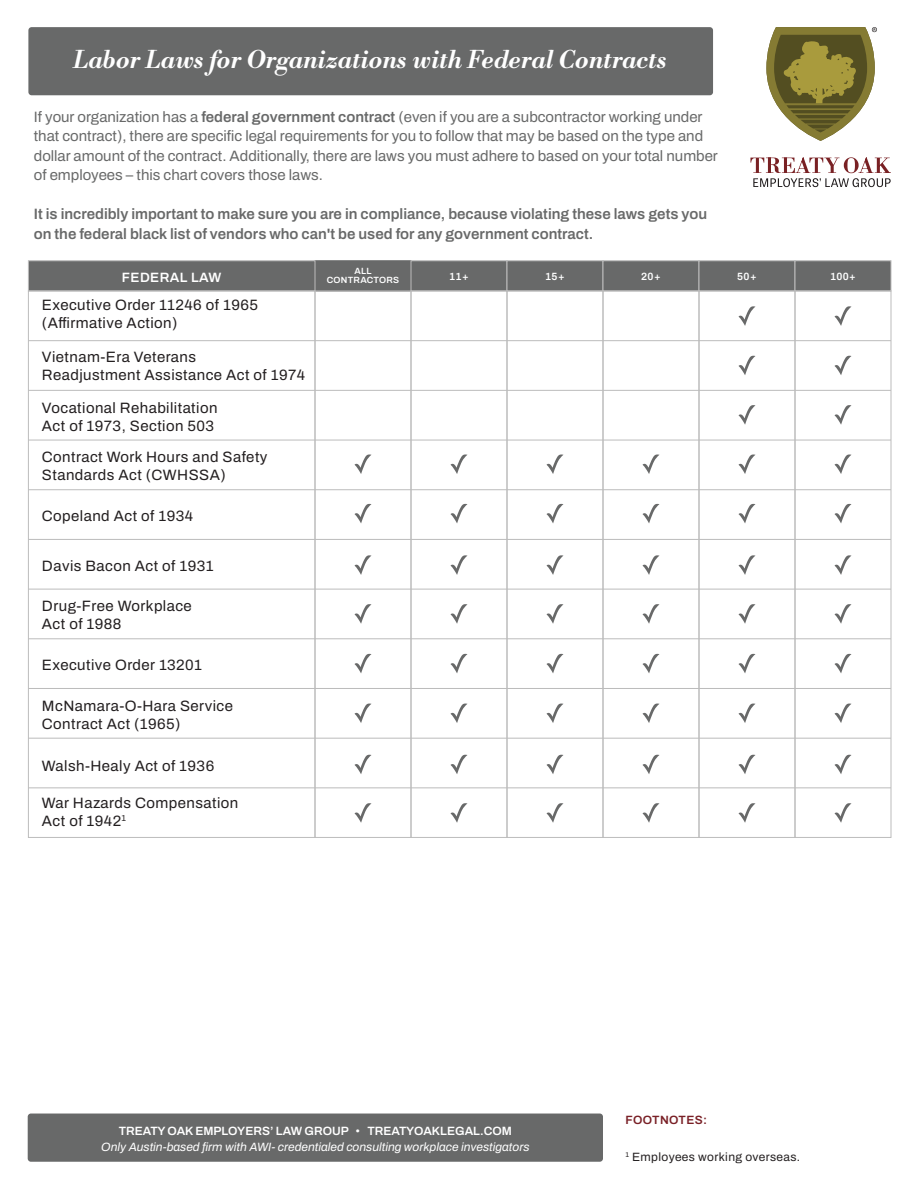
<style>
.page{position:relative;width:918px;height:1188px;background:#fff}
.page>*{position:absolute;margin:0;border:0;box-sizing:border-box;transform-origin:0 0}
.t1{font:italic 700 24px "Libre Bodoni";letter-spacing:.01em;color:#fff}
.t2{font:15px/18px "Archivo";letter-spacing:.03em;color:#231f20}
.t3{font:15px/19.5px "Archivo";color:#686969}
.t4{font:600 15px/19.5px "Archivo";color:#686969}
.t5{font:600 13.5px "Archivo";letter-spacing:.03em;color:#fff}
.t6{font:italic 12px/16.5px "Archivo";color:#fff;text-align:center}
.t7{font:12px "Archivo";letter-spacing:.03em;color:#231f20}
.t8{font:600 12px "Archivo";letter-spacing:.03em;color:#792026}
.t9{font:600 10.5px "Archivo";letter-spacing:.03em;color:#fff}
.t10{font:600 9px/9px "Archivo";letter-spacing:.03em;color:#fff;text-align:center}
.s1{font-weight:600}
.s2{font-weight:600;font-style:normal}
.s3{font-style:normal}
</style>
<div class="page">
<div style="left:28px;top:1114px;width:575px;height:48px;background:#686969;border-radius:3px"></div>
<svg style="left:750px;top:157px;width:141px;height:30px"></svg>
<svg style="left:766px;top:27px;width:111px;height:114px"></svg>
<div style="left:28px;top:27px;width:685px;height:68px;background:#686969;border-radius:3px"></div>
<div style="left:315px;top:260px;width:96px;height:31px;background:#686969;border:1px solid #686969"></div>
<div style="left:411px;top:260px;width:96px;height:31px;background:#686969;border:1px solid #bcbcbc"></div>
<div style="left:507px;top:260px;width:96px;height:31px;background:#686969;border:1px solid #bcbcbc"></div>
<div style="left:603px;top:260px;width:96px;height:31px;background:#686969;border:1px solid #bcbcbc"></div>
<div style="left:699px;top:260px;width:96px;height:31px;background:#686969;border:1px solid #bcbcbc"></div>
<div style="left:795px;top:260px;width:96px;height:31px;background:#686969;border:1px solid #bcbcbc"></div>
<div style="left:315px;top:291px;width:96px;height:547px;border:1px solid #bcbcbc"></div>
<div style="left:411px;top:291px;width:96px;height:547px;border:1px solid #bcbcbc"></div>
<div style="left:507px;top:291px;width:96px;height:547px;border:1px solid #bcbcbc"></div>
<div style="left:603px;top:291px;width:96px;height:547px;border:1px solid #bcbcbc"></div>
<div style="left:699px;top:291px;width:96px;height:547px;border:1px solid #bcbcbc"></div>
<div style="left:795px;top:291px;width:96px;height:547px;border:1px solid #bcbcbc"></div>
<div style="left:28px;top:260px;width:287px;height:31px;background:#686969;border:1px solid #bcbcbc"></div>
<div style="left:28px;top:291px;width:287px;height:547px;border:1px solid #bcbcbc"></div>
<hr style="left:28px;top:340px;width:863px;height:1px;background:#bcbcbc">
<hr style="left:28px;top:390px;width:863px;height:1px;background:#bcbcbc">
<hr style="left:28px;top:440px;width:863px;height:1px;background:#bcbcbc">
<hr style="left:28px;top:489px;width:863px;height:1px;background:#bcbcbc">
<hr style="left:28px;top:539px;width:863px;height:1px;background:#bcbcbc">
<hr style="left:28px;top:589px;width:863px;height:1px;background:#bcbcbc">
<hr style="left:28px;top:638px;width:863px;height:1px;background:#bcbcbc">
<hr style="left:28px;top:688px;width:863px;height:1px;background:#bcbcbc">
<hr style="left:28px;top:738px;width:863px;height:1px;background:#bcbcbc">
<hr style="left:28px;top:787px;width:863px;height:1px;background:#bcbcbc">
<svg style="left:355px;top:455px;width:16px;height:19px"></svg>
<svg style="left:355px;top:504px;width:16px;height:19px"></svg>
<svg style="left:355px;top:555px;width:16px;height:20px"></svg>
<svg style="left:355px;top:604px;width:16px;height:20px"></svg>
<svg style="left:355px;top:654px;width:16px;height:19px"></svg>
<svg style="left:355px;top:704px;width:16px;height:19px"></svg>
<svg style="left:355px;top:755px;width:16px;height:19px"></svg>
<svg style="left:355px;top:803px;width:16px;height:20px"></svg>
<svg style="left:451px;top:455px;width:16px;height:19px"></svg>
<svg style="left:451px;top:504px;width:16px;height:19px"></svg>
<svg style="left:451px;top:555px;width:16px;height:20px"></svg>
<svg style="left:451px;top:604px;width:16px;height:20px"></svg>
<svg style="left:451px;top:654px;width:16px;height:19px"></svg>
<svg style="left:451px;top:704px;width:16px;height:19px"></svg>
<svg style="left:451px;top:755px;width:16px;height:19px"></svg>
<svg style="left:451px;top:803px;width:16px;height:20px"></svg>
<svg style="left:547px;top:455px;width:16px;height:19px"></svg>
<svg style="left:547px;top:504px;width:16px;height:19px"></svg>
<svg style="left:547px;top:555px;width:16px;height:20px"></svg>
<svg style="left:547px;top:604px;width:16px;height:20px"></svg>
<svg style="left:547px;top:654px;width:16px;height:19px"></svg>
<svg style="left:547px;top:704px;width:16px;height:19px"></svg>
<svg style="left:547px;top:755px;width:16px;height:19px"></svg>
<svg style="left:547px;top:803px;width:16px;height:20px"></svg>
<svg style="left:643px;top:455px;width:16px;height:19px"></svg>
<svg style="left:643px;top:504px;width:16px;height:19px"></svg>
<svg style="left:643px;top:555px;width:16px;height:20px"></svg>
<svg style="left:643px;top:604px;width:16px;height:20px"></svg>
<svg style="left:643px;top:654px;width:16px;height:19px"></svg>
<svg style="left:643px;top:704px;width:16px;height:19px"></svg>
<svg style="left:643px;top:755px;width:16px;height:19px"></svg>
<svg style="left:643px;top:803px;width:16px;height:20px"></svg>
<svg style="left:739px;top:306px;width:16px;height:20px"></svg>
<svg style="left:739px;top:356px;width:16px;height:19px"></svg>
<svg style="left:739px;top:405px;width:16px;height:20px"></svg>
<svg style="left:739px;top:455px;width:16px;height:19px"></svg>
<svg style="left:739px;top:504px;width:16px;height:19px"></svg>
<svg style="left:739px;top:555px;width:16px;height:20px"></svg>
<svg style="left:739px;top:604px;width:16px;height:20px"></svg>
<svg style="left:739px;top:654px;width:16px;height:19px"></svg>
<svg style="left:739px;top:704px;width:16px;height:19px"></svg>
<svg style="left:739px;top:755px;width:16px;height:19px"></svg>
<svg style="left:739px;top:803px;width:16px;height:20px"></svg>
<svg style="left:835px;top:306px;width:16px;height:20px"></svg>
<svg style="left:835px;top:356px;width:16px;height:19px"></svg>
<svg style="left:835px;top:405px;width:16px;height:20px"></svg>
<svg style="left:835px;top:455px;width:16px;height:19px"></svg>
<svg style="left:835px;top:504px;width:16px;height:19px"></svg>
<svg style="left:835px;top:555px;width:16px;height:20px"></svg>
<svg style="left:835px;top:604px;width:16px;height:20px"></svg>
<svg style="left:835px;top:654px;width:16px;height:19px"></svg>
<svg style="left:835px;top:704px;width:16px;height:19px"></svg>
<svg style="left:835px;top:755px;width:16px;height:19px"></svg>
<svg style="left:835px;top:803px;width:16px;height:20px"></svg>
<h1 class="t1" style="left:73px;top:46px;width:595px">Labor Laws for Organizations with Federal Contracts</h1>
<p class="t3" style="left:34px;top:107px;width:686px">If your organization has a <span class="s1">federal government contract</span> (even if you are a subcontractor working under that contract), there are specific legal requirements for you to follow that may be based on the type and dollar amount of the contract. Additionally, there are laws you must adhere to based on your total number of employees – this chart covers those laws.</p>
<p class="t4" style="left:34px;top:206px;width:675px">It is incredibly important to make sure you are in compliance, because violating these laws gets you on the federal black list of vendors who can't be used for any government contract.</p>
<p class="t5" style="left:122px;top:272px;width:101px">FEDERAL LAW</p>
<p class="t10" style="left:327px;top:267px;width:74px">ALL<br>CONTRACTORS</p>
<p class="t9" style="left:449px;top:273px;width:21px">11+</p>
<p class="t9" style="left:545px;top:273px;width:21px">15+</p>
<p class="t9" style="left:641px;top:273px;width:21px">20+</p>
<p class="t9" style="left:737px;top:273px;width:21px">50+</p>
<p class="t9" style="left:830px;top:273px;width:27px">100+</p>
<p class="t2" style="left:42px;top:296px;width:218px">Executive Order 11246 of 1965 (Affirmative Action)</p>
<p class="t2" style="left:42px;top:348px;width:265px">Vietnam-Era Veterans<br>Readjustment Assistance Act of 1974</p>
<p class="t2" style="left:42px;top:399px;width:177px">Vocational Rehabilitation<br>Act of 1973, Section 503</p>
<p class="t2" style="left:42px;top:448px;width:227px">Contract Work Hours and Safety<br>Standards Act (CWHSSA)</p>
<p class="t2" style="left:42px;top:507px;width:153px">Copeland Act of 1934</p>
<p class="t2" style="left:42px;top:557px;width:173px">Davis Bacon Act of 1931</p>
<p class="t2" style="left:42px;top:597px;width:151px">Drug-Free Workplace<br>Act of 1988</p>
<p class="t2" style="left:42px;top:656px;width:162px">Executive Order 13201</p>
<p class="t2" style="left:42px;top:697px;width:193px">McNamara-O-Hara Service<br>Contract Act (1965)</p>
<p class="t2" style="left:42px;top:758px;width:174px">Walsh-Healy Act of 1936</p>
<p class="t2" style="left:42px;top:794px;width:198px">War Hazards Compensation<br>Act of 1942<sup>1</sup></p>
<p class="t6" style="left:101px;top:1122px;width:430px"><span class="s2">TREATY OAK EMPLOYERS’ LAW GROUP</span> <span class="s3">ï</span> <span class="s2">TREATYOAKLEGAL.COM<br></span>Only Austin-based firm with AWI- credentialed consulting workplace investigators</p>
<p class="t8" style="left:625px;top:1115px;width:83px">FOOTNOTES:</p>
<p class="t7" style="left:625px;top:1148px;width:176px"><sup>1</sup> Employees working overseas.</p>
</div>
